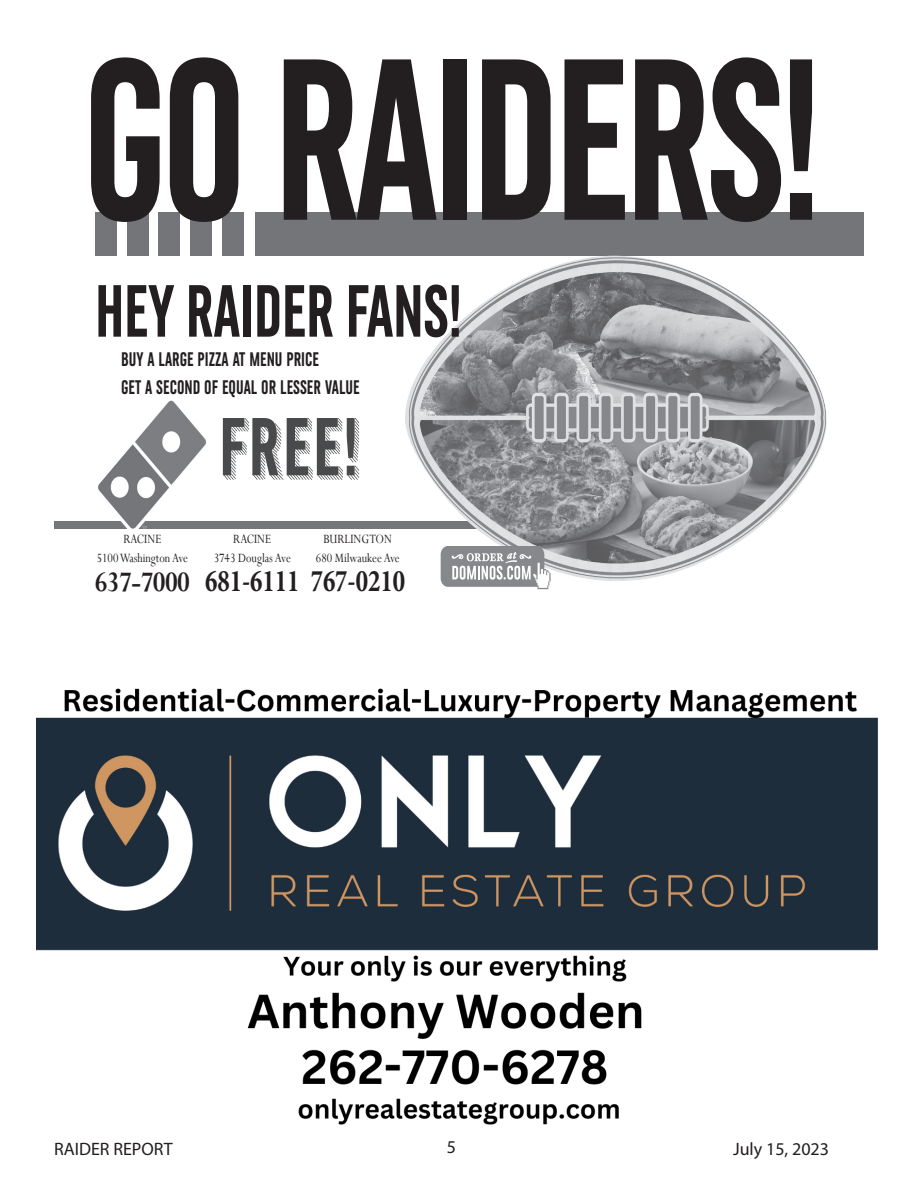
<style>
.page{position:relative;width:918px;height:1188px;background:#fff}
.page>*{position:absolute;margin:0;border:0;box-sizing:border-box;transform-origin:0 0}
.t1{font:220.8px "Pizza Press Fill";letter-spacing:-.075em;color:#231f20;scale:.84 1}
.t2{font:78.9px "Pizza Press Antique Display";color:#494a4b;scale:.84 1}
.t3{font:70.95px "Pizza Press Fill";letter-spacing:-.05em;color:#231f20;scale:.84 1}
.t4{font:700 condensed 31.5px "Minion Pro";color:#231f20;scale:.84 1}
.t5{font:700 31.5px "Perpetua";color:#231f20;scale:.84 1}
.t6{font:18.9px/28.3px "Pizza Press";color:#231f20;scale:.84 1}
.t7{font:18px "Myriad Pro";color:#231f20}
.t8{font:14.25px/18.9px "Perpetua";color:#231f20;text-align:center;scale:.84 1}
</style>
<div class="page">
<div style="left:256px;top:212px;width:608px;height:44px;background:#747578"></div>
<div style="left:54px;top:521px;width:479px;height:8px;background:#757679"></div>
<div style="left:222px;top:212px;width:22px;height:44px;background:#747578"></div>
<div style="left:190px;top:212px;width:22px;height:44px;background:#747578"></div>
<div style="left:159px;top:212px;width:21px;height:44px;background:#747578"></div>
<div style="left:127px;top:212px;width:21px;height:44px;background:#747578"></div>
<div style="left:95px;top:212px;width:21px;height:44px;background:#747578"></div>
<img style="left:405px;top:256px;width:422px;height:325px">
<svg style="left:441px;top:546px;width:110px;height:43px"></svg>
<img style="left:98px;top:400px;width:108px;height:129px">
<img style="left:36px;top:688px;width:842px;height:437px">
<p class="t1" style="left:78px;top:19px;width:892px">GO RAIDERS!</p>
<p class="t3" style="left:94px;top:272px;width:441px">HEy RAIDER FAnS!</p>
<p class="t6" style="left:121px;top:345px;width:285px">BUY A LARGE PIZZA AT MENU PRICE<br>GET A SECOND OF EQUAL OR LESSER VALUE</p>
<p class="t2" style="left:218px;top:403px;width:171px">FREE!</p>
<p class="t8" style="left:97px;top:529px;width:110px">RACINE<br>5100 Washington Ave</p>
<p class="t5" style="left:95px;top:562px;width:114px">637-7000</p>
<p class="t8" style="left:316px;top:529px;width:101px">BURLINGTON<br>680 Milwaukee Ave</p>
<p class="t8" style="left:214px;top:529px;width:93px">RACINE<br>3743 Douglas Ave</p>
<p class="t4" style="left:205px;top:559px;width:239px">681-6111 767-0210</p>
<p class="t7" style="left:54px;top:1138px;width:120px">RAIDER REPORT</p>
<p class="t7" style="left:447px;top:1136px;width:11px">5</p>
<p class="t7" style="left:733px;top:1138px;width:98px">July 15, 2023</p>
</div>
